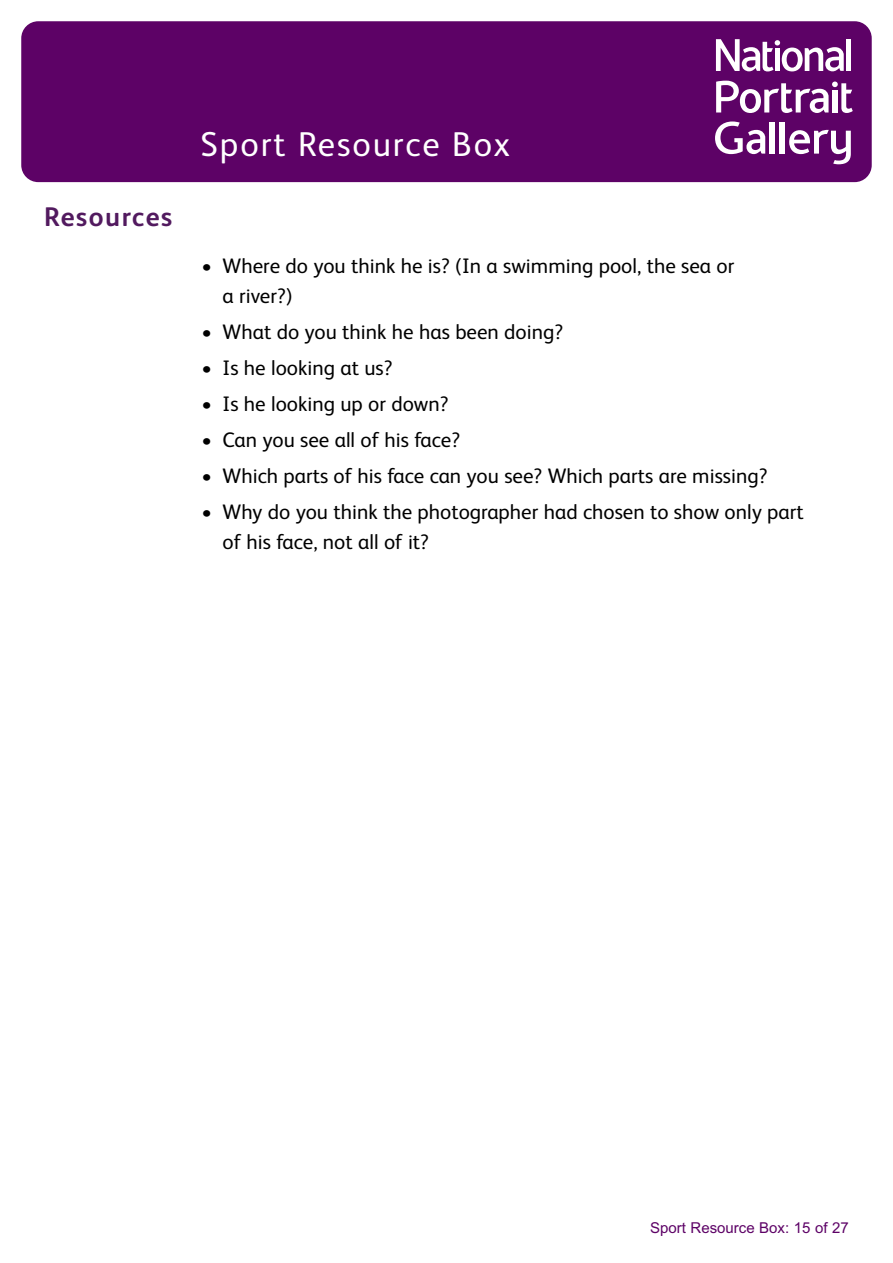
<style>
.page{position:relative;width:893px;height:1263px;background:#fff}
.page>*{position:absolute;margin:0;border:0;box-sizing:border-box;transform-origin:0 0}
.t1{font:34.5px "FS Albert";letter-spacing:.055em;color:#fff}
.t2{font:700 27px "FS Albert";letter-spacing:.055em;color:#521a5f}
.t3{font:21px/30px "FS Albert";color:#000}
.t4{font:15px "Arial";color:#5d0266}
</style>
<div class="page">
<div style="left:21px;top:21px;width:851px;height:161px;background:#5d0266;border-radius:17px"></div>
<svg style="left:789px;top:130px;width:62px;height:34px"></svg>
<div style="left:770px;top:122px;width:5px;height:32px;background:#fff"></div>
<div style="left:780px;top:122px;width:5px;height:32px;background:#fff"></div>
<svg style="left:715px;top:121px;width:50px;height:33px"></svg>
<div style="left:846px;top:39px;width:5px;height:32px;background:#fff"></div>
<svg style="left:716px;top:39px;width:128px;height:32px"></svg>
<svg style="left:716px;top:81px;width:137px;height:32px"></svg>
<p class="t2" style="left:44px;top:208px;width:130px">Resources</p>
<h1 class="t1" style="left:200px;top:132px;width:311px">Sport Resource Box</h1>
<p class="t3" style="left:223px;top:253px;width:513px;text-indent:-21px">• Where do you think he is? (In a swimming pool, the sea or a river?)</p>
<p class="t3" style="left:201px;top:319px;width:363px">• What do you think he has been doing?</p>
<p class="t3" style="left:201px;top:355px;width:193px">• Is he looking at us?</p>
<p class="t3" style="left:201px;top:391px;width:249px">• Is he looking up or down?</p>
<p class="t3" style="left:201px;top:427px;width:260px">• Can you see all of his face?</p>
<p class="t3" style="left:201px;top:463px;width:568px">• Which parts of his face can you see? Which parts are missing?</p>
<p class="t3" style="left:223px;top:499px;width:583px;text-indent:-21px">• Why do you think the photographer had chosen to show only part of his face, not all of it?</p>
<p class="t4" style="left:650px;top:1219px;width:200px">Sport Resource Box: 15 of 27</p>
</div>
